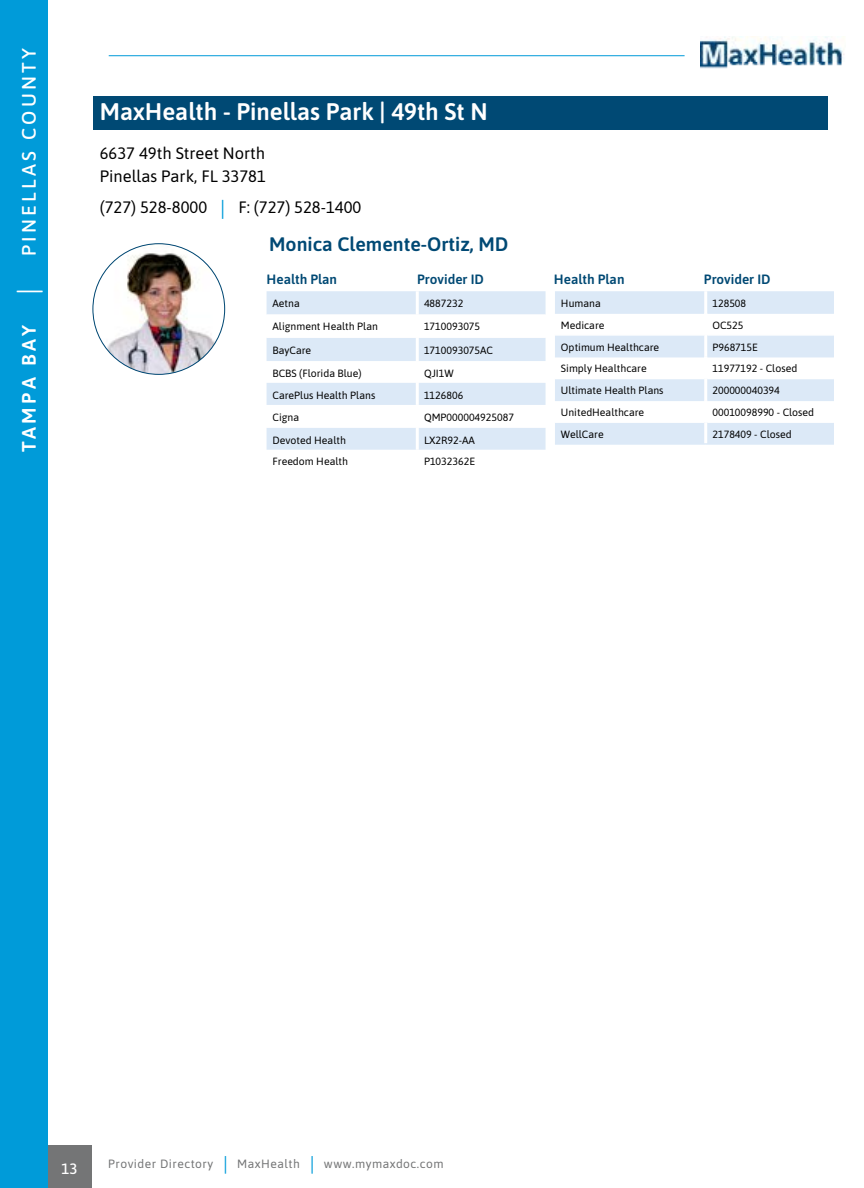
<style>
.page{position:relative;width:864px;height:1188px;background:#fff}
.page>*{position:absolute;margin:0;border:0;box-sizing:border-box;transform-origin:0 0}
.t1{font:600 24px "Asap";color:#fff}
.t2{font:500 19.5px "Asap";letter-spacing:.17em;color:#fff}
.t3{font:600 19.5px "Asap";color:#004974}
.t4{font:16.5px/22.5px "Asap";color:#000}
.t5{font:500 15px "Asap";color:#fff}
.t6{font:600 13.5px "Asap";color:#004974}
.t7{font:12px "Asap";letter-spacing:.04em;color:#747576}
.t8{font:10.5px "Asap";color:#000}
.s1{font-weight:600}
.s2{font-weight:400;font-size:28.5px}
.s3{font-size:21px;color:#009bd9}
.s4{font-size:19.5px;color:#009bd9}
</style>
<div class="page">
<div style="left:47px;top:1145px;width:45px;height:43px;background:#747576"></div>
<div style="left:0;top:0;width:47px;height:1188px;background:#009bd9"></div>
<hr style="left:109px;top:55px;width:576px;height:1px;background:#009bd9">
<img style="left:701px;top:36px;width:144px;height:33px">
<div style="left:93px;top:96px;width:735px;height:33px;background:#004974"></div>
<img style="left:93px;top:244px;width:132px;height:130px">
<svg style="left:267px;top:291px;width:279px;height:159px;fill:#dce9f7"></svg>
<svg style="left:267px;top:315px;width:279px;height:23px"></svg>
<hr style="left:416px;top:291px;width:3px;height:24px;background:#fff">
<hr style="left:416px;top:315px;width:3px;height:23px;background:#fff">
<hr style="left:416px;top:338px;width:3px;height:23px;background:#fff">
<hr style="left:416px;top:361px;width:3px;height:22px;background:#fff">
<hr style="left:416px;top:383px;width:3px;height:22px;background:#fff">
<hr style="left:416px;top:405px;width:3px;height:23px;background:#fff">
<hr style="left:416px;top:428px;width:3px;height:22px;background:#fff">
<svg style="left:555px;top:291px;width:279px;height:152px;fill:#dce9f7"></svg>
<svg style="left:555px;top:314px;width:279px;height:64px"></svg>
<hr style="left:555px;top:312px;width:149px;height:2px;background:#dce9f7">
<hr style="left:707px;top:312px;width:127px;height:2px;background:#dce9f7">
<hr style="left:555px;top:356px;width:149px;height:1px;background:#dce9f7">
<hr style="left:707px;top:356px;width:127px;height:1px;background:#dce9f7">
<hr style="left:555px;top:400px;width:149px;height:1px;background:#dce9f7">
<hr style="left:707px;top:400px;width:127px;height:1px;background:#dce9f7">
<hr style="left:555px;top:443px;width:151px;height:2px;background:#dce9f7">
<hr style="left:706px;top:443px;width:128px;height:2px;background:#dce9f7">
<hr style="left:555px;top:334px;width:149px;height:2px;background:#fff">
<hr style="left:707px;top:334px;width:127px;height:2px;background:#fff">
<hr style="left:555px;top:378px;width:149px;height:1px;background:#fff">
<hr style="left:707px;top:378px;width:127px;height:1px;background:#fff">
<hr style="left:555px;top:421px;width:149px;height:2px;background:#fff">
<hr style="left:707px;top:421px;width:127px;height:2px;background:#fff">
<hr style="left:704px;top:291px;width:3px;height:22px;background:#fff">
<hr style="left:704px;top:313px;width:3px;height:22px;background:#fff">
<hr style="left:704px;top:335px;width:3px;height:22px;background:#fff">
<hr style="left:704px;top:357px;width:3px;height:22px;background:#fff">
<hr style="left:704px;top:379px;width:3px;height:21px;background:#fff">
<hr style="left:704px;top:400px;width:3px;height:22px;background:#fff">
<hr style="left:704px;top:422px;width:3px;height:21px;background:#fff">
<h2 class="t2" style="left:15px;top:452px;width:406px;rotate:-90deg"><span class="s1">TAMPA BAY</span> <span class="s2">|</span> PINELLAS COUNTY</h2>
<h1 class="t1" style="left:100px;top:95px;width:390px">MaxHealth - Pinellas Park | 49th St N</h1>
<h3 class="t4" style="left:100px;top:141px;width:168px">6637 49th Street North<br>Pinellas Park, FL 33781</h3>
<h3 class="t4" style="left:100px;top:195px;width:263px">(727) 528-8000 <span class="s3">|</span> F: (727) 528-1400</h3>
<h2 class="t3" style="left:269px;top:231px;width:241px">Monica Clemente-Ortiz, MD</h2>
<p class="t6" style="left:267px;top:270px;width:72px">Health Plan</p>
<p class="t6" style="left:417px;top:270px;width:68px">Provider ID</p>
<p class="t8" style="left:273px;top:296px;width:29px">Aetna</p>
<p class="t8" style="left:424px;top:296px;width:41px">4887232</p>
<p class="t8" style="left:273px;top:319px;width:107px">Alignment Health Plan</p>
<p class="t8" style="left:424px;top:319px;width:58px">1710093075</p>
<p class="t8" style="left:273px;top:343px;width:40px">BayCare</p>
<p class="t8" style="left:424px;top:343px;width:71px">1710093075AC</p>
<p class="t8" style="left:273px;top:366px;width:91px">BCBS (Florida Blue)</p>
<p class="t8" style="left:424px;top:366px;width:31px">QJI1W</p>
<p class="t8" style="left:273px;top:388px;width:104px">CarePlus Health Plans</p>
<p class="t8" style="left:424px;top:388px;width:41px">1126806</p>
<p class="t8" style="left:273px;top:410px;width:28px">Cigna</p>
<p class="t8" style="left:424px;top:410px;width:91px">QMP000004925087</p>
<p class="t8" style="left:273px;top:433px;width:75px">Devoted Health</p>
<p class="t8" style="left:424px;top:433px;width:52px">LX2R92-AA</p>
<p class="t8" style="left:273px;top:455px;width:77px">Freedom Health</p>
<p class="t8" style="left:424px;top:455px;width:53px">P1032362E</p>
<p class="t6" style="left:554px;top:270px;width:72px">Health Plan</p>
<p class="t6" style="left:704px;top:270px;width:68px">Provider ID</p>
<p class="t8" style="left:561px;top:296px;width:41px">Humana</p>
<p class="t8" style="left:712px;top:296px;width:35px">128508</p>
<p class="t8" style="left:561px;top:318px;width:45px">Medicare</p>
<p class="t8" style="left:712px;top:318px;width:33px">OC525</p>
<p class="t8" style="left:561px;top:340px;width:100px">Optimum Healthcare</p>
<p class="t8" style="left:712px;top:340px;width:47px">P968715E</p>
<p class="t8" style="left:561px;top:362px;width:87px">Simply Healthcare</p>
<p class="t8" style="left:712px;top:362px;width:86px">11977192 - Closed</p>
<p class="t8" style="left:561px;top:383px;width:104px">Ultimate Health Plans</p>
<p class="t8" style="left:712px;top:383px;width:69px">200000040394</p>
<p class="t8" style="left:561px;top:405px;width:85px">UnitedHealthcare</p>
<p class="t8" style="left:712px;top:405px;width:103px">00010098990 - Closed</p>
<p class="t8" style="left:561px;top:427px;width:44px">WellCare</p>
<p class="t8" style="left:712px;top:427px;width:81px">2178409 - Closed</p>
<h3 class="t5" style="left:62px;top:1158px;width:18px">13</h3>
<p class="t7" style="left:108px;top:1155px;width:337px">Provider Directory <span class="s4">|</span> MaxHealth <span class="s4">|</span> www.mymaxdoc.com</p>
</div>
